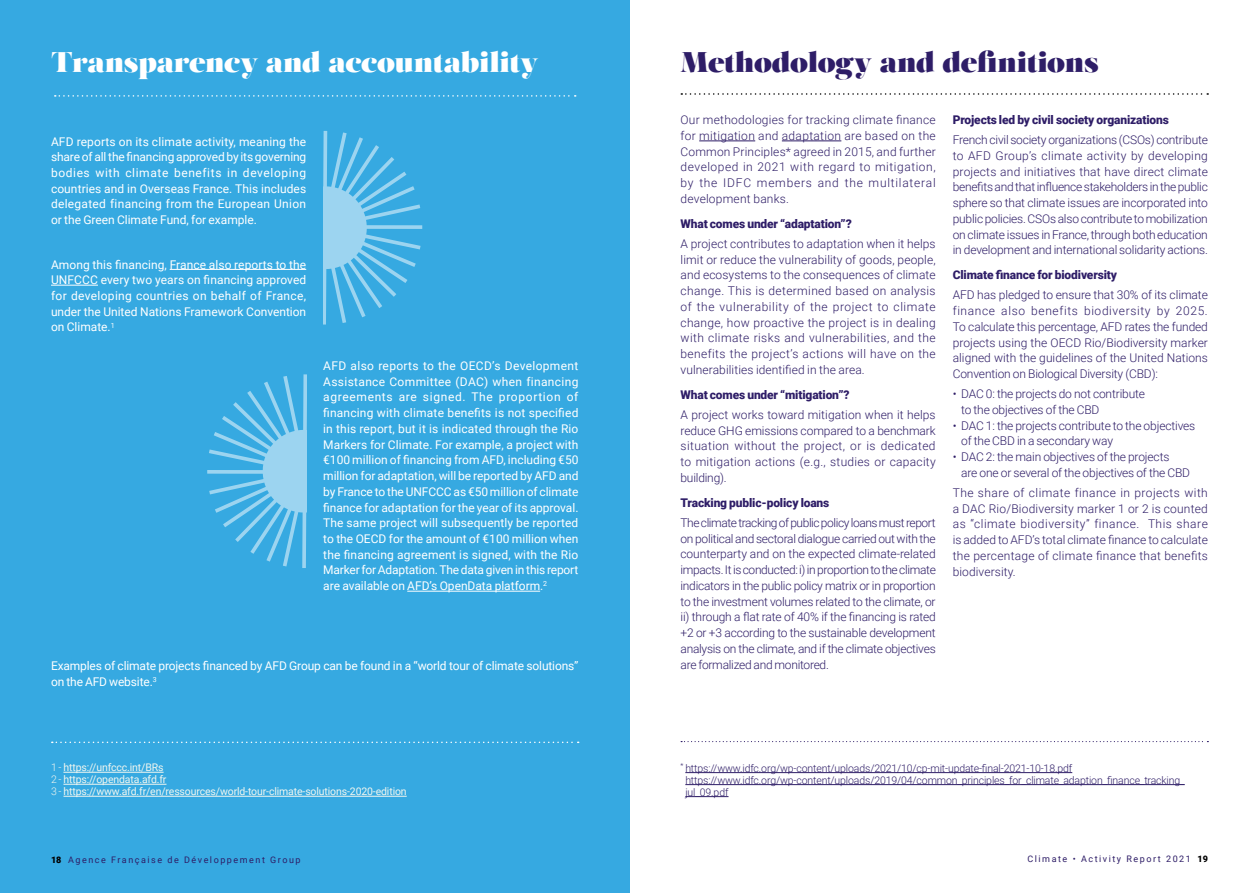
<style>
.page{position:relative;width:1259px;height:893px;background:#fff}
.page>*{position:absolute;margin:0;border:0;box-sizing:border-box;transform-origin:0 0}
.t1{font:28.5px "Salome";letter-spacing:-.015em;color:#fff}
.t2{font:28.5px "Salome";letter-spacing:-.015em;color:#2e1d67}
.t3{font:300 12px/15.8px "Roboto";letter-spacing:-.01em;color:#2e1d67;text-align:justify}
.t4{font:12px/15.8px "Roboto";letter-spacing:-.005em;color:#fff;text-align:justify}
.t5{font:900 12px "Roboto";letter-spacing:-.015em;color:#2e1d67}
.t6{font:300 10.5px/12px "Roboto";letter-spacing:-.01em;color:#2e1d67}
.t7{font:10.5px/12px "Roboto";letter-spacing:-.015em;color:#f2f7f0}
.t8{font:9px "Roboto";letter-spacing:.17em;color:#2e1d67}
.s1{font-weight:300}
.s2{font-weight:900;color:#000}
</style>
<div class="page">
<div style="left:0;top:0;width:629px;height:893px;background:#36a9e1"></div>
<svg style="left:55px;top:95px;width:521px;height:2px"></svg>
<hr style="left:699px;top:141px;width:56px;height:1px;background:#2e1d67">
<hr style="left:782px;top:141px;width:59px;height:1px;background:#2e1d67">
<svg style="left:681px;top:93px;width:527px;height:2px"></svg>
<svg style="left:681px;top:741px;width:527px;height:1px"></svg>
<hr style="left:685px;top:772px;width:387px;height:1px;background:#2e1d67">
<hr style="left:685px;top:784px;width:499px;height:1px;background:#2e1d67">
<hr style="left:685px;top:796px;width:43px;height:1px;background:#2e1d67">
<svg style="left:52px;top:742px;width:527px;height:1px"></svg>
<hr style="left:63px;top:772px;width:101px;height:1px;background:#f2f7f0">
<hr style="left:63px;top:784px;width:103px;height:1px;background:#f2f7f0">
<hr style="left:63px;top:796px;width:344px;height:1px;background:#f2f7f0">
<hr style="left:170px;top:269px;width:136px;height:1px;background:#fff">
<hr style="left:51px;top:285px;width:47px;height:1px;background:#fff">
<svg style="left:323px;top:131px;width:99px;height:194px"></svg>
<svg style="left:207px;top:374px;width:99px;height:194px"></svg>
<hr style="left:407px;top:591px;width:133px;height:1px;background:#fff">
<h1 class="t1" style="left:51px;top:44px;width:489px">Transparency and accountability</h1>
<h1 class="t2" style="left:680px;top:44px;width:420px">Methodology and definitions</h1>
<p class="t3" style="left:680px;top:112px;width:257px">Our methodologies for tracking climate finance for mitigation and adaptation are based on the Common Principles* agreed in 2015, and further developed in 2021 with regard to mitigation, by the IDFC members and the multilateral development banks.</p>
<p class="t5" style="left:680px;top:215px;width:173px">What comes under “adaptation”?</p>
<p class="t3" style="left:680px;top:235px;width:257px">A project contributes to adaptation when it helps limit or reduce the vulnerability of goods, people, and ecosystems to the consequences of climate change. This is determined based on analysis of the vulnerability of the project to climate change, how proactive the project is in dealing with climate risks and vulnerabilities, and the benefits the project’s actions will have on the vulnerabilities identified in the area.</p>
<p class="t5" style="left:680px;top:386px;width:170px">What comes under “mitigation”?</p>
<p class="t3" style="left:680px;top:406px;width:257px">A project works toward mitigation when it helps reduce GHG emissions compared to a benchmark situation without the project, or is dedicated to mitigation actions (e.g., studies or capacity building).</p>
<p class="t5" style="left:680px;top:494px;width:150px">Tracking public-policy loans</p>
<p class="t3" style="left:680px;top:514px;width:257px">The climate tracking of public policy loans must report on political and sectoral dialogue carried out with the counterparty and on the expected climate-related impacts. It is conducted: i) in proportion to the climate indicators in the public policy matrix or in proportion to the investment volumes related to the climate, or ii) through a flat rate of 40% if the financing is rated +2 or +3 according to the sustainable development analysis on the climate, and if the climate objectives are formalized and monitored.</p>
<p class="t5" style="left:952px;top:111px;width:218px">Projects led by civil society organizations</p>
<p class="t3" style="left:952px;top:132px;width:257px">French civil society organizations (CSOs) contribute to AFD Group’s climate activity by developing projects and initiatives that have direct climate benefits and that influence stakeholders in the public sphere so that climate issues are incorporated into public policies. CSOs also contribute to mobilization on climate issues in France, through both education in development and international solidarity actions.</p>
<p class="t5" style="left:952px;top:267px;width:166px">Climate finance for biodiversity</p>
<p class="t3" style="left:952px;top:287px;width:257px">AFD has pledged to ensure that 30% of its climate finance also benefits biodiversity by 2025.<br>To calculate this percentage, AFD rates the funded projects using the OECD Rio/Biodiversity marker aligned with the guidelines of the United Nations Convention on Biological Diversity (CBD):</p>
<p class="t3" style="left:961px;top:385px;width:185px;text-indent:-9px">• DAC 0: the projects do not contribute to the objectives of the CBD</p>
<p class="t3" style="left:961px;top:417px;width:236px;text-indent:-9px">• DAC 1: the projects contribute to the objectives of the CBD in a secondary way</p>
<p class="t3" style="left:961px;top:448px;width:230px;text-indent:-9px">• DAC 2: the main objectives of the projects<br>are one or several of the objectives of the CBD</p>
<p class="t3" style="left:952px;top:484px;width:257px">The share of climate finance in projects with a DAC Rio/Biodiversity marker 1 or 2 is counted as “climate biodiversity” finance. This share is added to AFD’s total climate finance to calculate the percentage of climate finance that benefits biodiversity.</p>
<p class="t4" style="left:51px;top:133px;width:257px">AFD reports on its climate activity, meaning the share of all the financing approved by its governing bodies with climate benefits in developing countries and in Overseas France. This includes delegated financing from the European Union or the Green Climate Fund, for example.</p>
<p class="t4" style="left:51px;top:256px;width:257px">Among this financing, France also reports to the UNFCCC every two years on financing approved for developing countries on behalf of France, under the United Nations Framework Convention on Climate.<sup>1</sup></p>
<p class="t4" style="left:323px;top:357px;width:257px">AFD also reports to the OECD’s Development Assistance Committee (DAC) when financing agreements are signed. The proportion of financing with climate benefits is not specified in this report, but it is indicated through the Rio Markers for Climate. For example, a project with €100 million of financing from AFD, including €50 million for adaptation, will be reported by AFD and by France to the UNFCCC as €50 million of climate finance for adaptation for the year of its approval.<br>The same project will subsequently be reported to the OECD for the amount of €100 million when the financing agreement is signed, with the Rio Marker for Adaptation. The data given in this report are available on AFD’s OpenData platform.<sup>2</sup></p>
<p class="t4" style="left:51px;top:657px;width:529px">Examples of climate projects financed by AFD Group can be found in a “world tour of climate solutions” on the AFD website.<sup>3</sup></p>
<p class="t7" style="left:51px;top:761px;width:357px"><span class="s1">1 -</span> https://unfccc.int/BRs<br><span class="s1">2 -</span> https://opendata.afd.fr<br><span class="s1">3 -</span> https://www.afd.fr/en/ressources/world-tour-climate-solutions-2020-edition</p>
<p class="t8" style="left:51px;top:853px;width:251px"><span class="s2">18</span> Agence Française de Développement Group</p>
<p class="t6" style="left:685px;top:762px;width:501px;text-indent:-5px"><sup>*</sup> https://www.idfc.org/wp-content/uploads/2021/10/cp-mit-update-final-2021-10-18.pdf https://www.idfc.org/wp-content/uploads/2019/04/common_principles_for_climate_adaption_finance_tracking_ jul_09.pdf</p>
<p class="t8" style="left:1027px;top:853px;width:182px">Climate • Activity Report 2021 <span class="s2">19</span></p>
</div>
